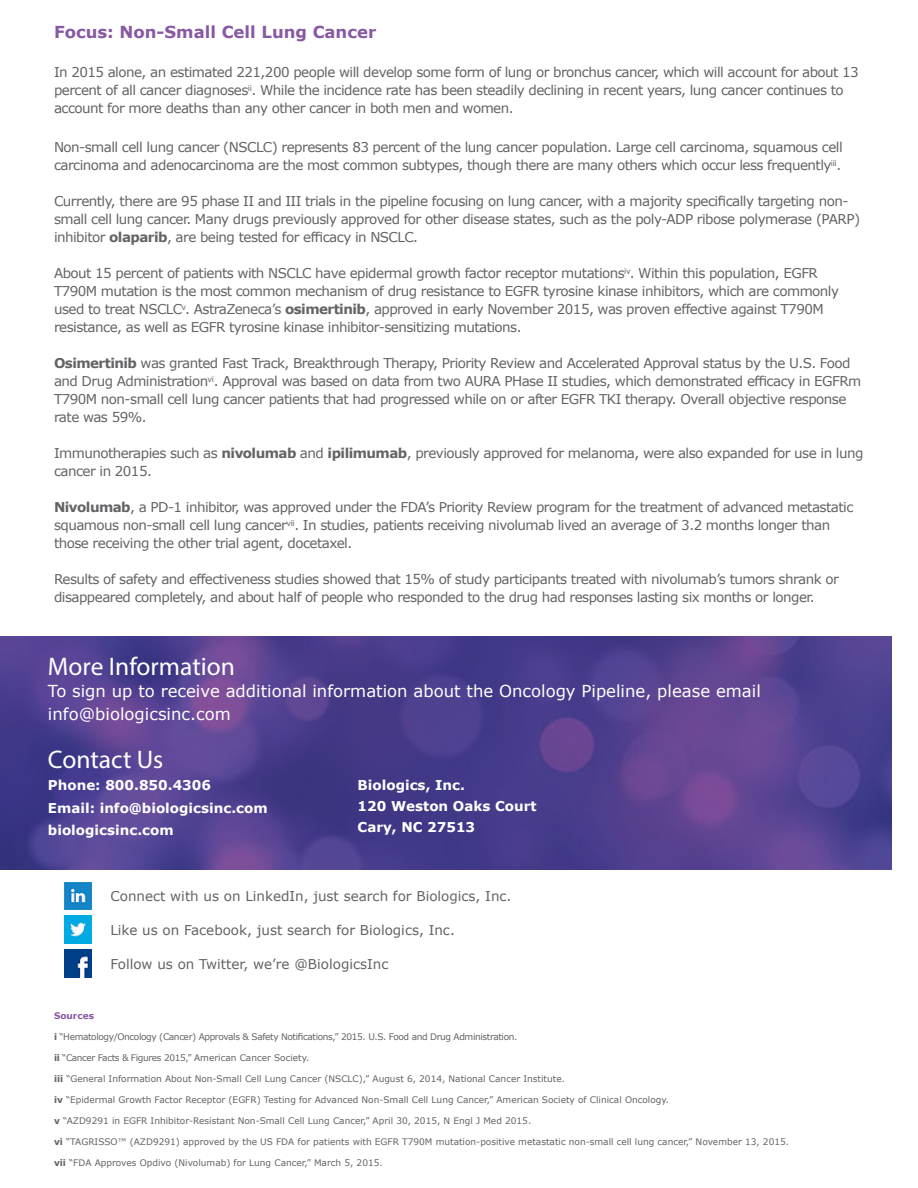
<style>
.page{position:relative;width:918px;height:1188px;background:#fff}
.page>*{position:absolute;margin:0;border:0;box-sizing:border-box;transform-origin:0 0}
.Body_Copy{font:25.5px "Myriad Pro";color:#fff}
.Body_Copy-2{font:16.5px "Verdana";color:#fff}
.Body_Copy-3{font:700 16.5px "Verdana";color:#8859a3}
.Body_Copy-4{font:13.5px/18px "Verdana";letter-spacing:-.04em;color:#636366}
.Body_Copy-5{font:13.5px "Verdana";color:#636366}
.Body_Copy-6{font:700 13.5px "Verdana";color:#fff}
.Body_Copy-7{font:9px "Verdana";color:#636366}
.Body_Copy-8{font:9px "Verdana";letter-spacing:-.04em;color:#636366}
.Body_Copy-9{font:9px "Verdana";letter-spacing:-.02em;color:#636366}
.Body_Copy-10{font:700 9px "Verdana";color:#8859a3}
.s1{font-weight:700}
</style>
<div class="page">
<img style="left:0;top:636px;width:891px;height:234px">
<img style="left:64px;top:916px;width:28px;height:27px">
<img style="left:64px;top:950px;width:28px;height:27px">
<img style="left:64px;top:882px;width:28px;height:28px">
<p class="Body_Copy-3" style="left:54px;top:20px;width:324px">Focus: Non-Small Cell Lung Cancer</p>
<p class="Body_Copy-4" style="left:54px;top:63px;width:806px">In 2015 alone, an estimated 221,200 people will develop some form of lung or bronchus cancer, which will account for about 13 percent of all cancer diagnoses<sup>ii</sup>. While the incidence rate has been steadily declining in recent years, lung cancer continues to account for more deaths than any other cancer in both men and women.</p>
<p class="Body_Copy-4" style="left:54px;top:138px;width:790px">Non-small cell lung cancer (NSCLC) represents 83 percent of the lung cancer population. Large cell carcinoma, squamous cell carcinoma and adenocarcinoma are the most common subtypes, though there are many others which occur less frequently<sup>iii</sup>.</p>
<p class="Body_Copy-4" style="left:54px;top:192px;width:808px">Currently, there are 95 phase II and III trials in the pipeline focusing on lung cancer, with a majority specifically targeting non&shy;small cell lung cancer. Many drugs previously approved for other disease states, such as the poly-ADP ribose polymerase (PARP) inhibitor <span class="s1">olaparib</span>, are being tested for efficacy in NSCLC.</p>
<p class="Body_Copy-4" style="left:54px;top:264px;width:787px">About 15 percent of patients with NSCLC have epidermal growth factor receptor mutations<sup>iv</sup>. Within this population, EGFR T790M mutation is the most common mechanism of drug resistance to EGFR tyrosine kinase inhibitors, which are commonly used to treat NSCLC<sup>v</sup>. AstraZeneca’s <span class="s1">osimertinib</span>, approved in early November 2015, was proven effective against T790M resistance, as well as EGFR tyrosine kinase inhibitor-sensitizing mutations.</p>
<p class="Body_Copy-4" style="left:54px;top:354px;width:809px"><span class="s1">Osimertinib</span> was granted Fast Track, Breakthrough Therapy, Priority Review and Accelerated Approval status by the U.S. Food and Drug Administration<sup>vi</sup>. Approval was based on data from two AURA PHase II studies, which demonstrated efficacy in EGFRm T790M non-small cell lung cancer patients that had progressed while on or after EGFR TKI therapy. Overall objective response rate was 59%.</p>
<p class="Body_Copy-4" style="left:54px;top:444px;width:811px">Immunotherapies such as <span class="s1">nivolumab</span> and <span class="s1">ipilimumab</span>, previously approved for melanoma, were also expanded for use in lung cancer in 2015.</p>
<p class="Body_Copy-4" style="left:54px;top:498px;width:801px"><span class="s1">Nivolumab</span>, a PD-1 inhibitor, was approved under the FDA’s Priority Review program for the treatment of advanced metastatic squamous non-small cell lung cancer<sup>vii</sup>. In studies, patients receiving nivolumab lived an average of 3.2 months longer than those receiving the other trial agent, docetaxel.</p>
<p class="Body_Copy-4" style="left:54px;top:570px;width:786px">Results of safety and effectiveness studies showed that 15% of study participants treated with nivolumab’s tumors shrank or disappeared completely, and about half of people who responded to the drug had responses lasting six months or longer.</p>
<p class="Body_Copy" style="left:48px;top:651px;width:188px">More Information</p>
<p class="Body_Copy-2" style="left:48px;top:680px;width:714px">To sign up to receive additional information about the Oncology Pipeline, please email</p>
<p class="Body_Copy-2" style="left:48px;top:703px;width:184px">info@biologicsinc.com</p>
<p class="Body_Copy" style="left:48px;top:744px;width:117px">Contact Us</p>
<p class="Body_Copy-6" style="left:48px;top:776px;width:165px">Phone: 800.850.4306</p>
<p class="Body_Copy-6" style="left:48px;top:798px;width:221px">Email: info@biologicsinc.com</p>
<p class="Body_Copy-6" style="left:48px;top:821px;width:127px">biologicsinc.com</p>
<p class="Body_Copy-6" style="left:358px;top:775px;width:109px">Biologics, Inc.</p>
<p class="Body_Copy-6" style="left:358px;top:796px;width:180px">120 Weston Oaks Court</p>
<p class="Body_Copy-6" style="left:358px;top:817px;width:119px">Cary, NC 27513</p>
<p class="Body_Copy-5" style="left:110px;top:887px;width:403px">Connect with us on LinkedIn, just search for Biologics, Inc.</p>
<p class="Body_Copy-5" style="left:110px;top:921px;width:346px">Like us on Facebook, just search for Biologics, Inc.</p>
<p class="Body_Copy-5" style="left:110px;top:954px;width:280px">Follow us on Twitter, we’re @BiologicsInc</p>
<p class="Body_Copy-10" style="left:54px;top:1009px;width:42px">Sources</p>
<p class="Body_Copy-8" style="left:54px;top:1031px;width:465px"><span class="s1">i</span> “Hematology/Oncology (Cancer) Approvals &amp; Safety Notifications,” 2015. U.S. Food and Drug Administration.</p>
<p class="Body_Copy-9" style="left:54px;top:1052px;width:257px"><span class="s1">ii</span> “Cancer Facts &amp; Figures 2015,” American Cancer Society.</p>
<p class="Body_Copy-7" style="left:54px;top:1073px;width:513px"><span class="s1">iii</span> “General Information About Non-Small Cell Lung Cancer (NSCLC),” August 6, 2014, National Cancer Institute.</p>
<p class="Body_Copy-7" style="left:54px;top:1094px;width:617px"><span class="s1">iv</span> “Epidermal Growth Factor Receptor (EGFR) Testing for Advanced Non-Small Cell Lung Cancer,” American Society of Clinical Oncology.</p>
<p class="Body_Copy-7" style="left:54px;top:1115px;width:479px"><span class="s1">v</span> “AZD9291 in EGFR Inhibitor-Resistant Non-Small Cell Lung Cancer,” April 30, 2015, N Engl J Med 2015.</p>
<p class="Body_Copy-7" style="left:54px;top:1136px;width:737px"><span class="s1">vi</span> “TAGRISSO™ (AZD9291) approved by the US FDA for patients with EGFR T790M mutation-positive metastatic non-small cell lung cancer,” November 13, 2015.</p>
<p class="Body_Copy-7" style="left:54px;top:1157px;width:330px"><span class="s1">vii</span> “FDA Approves Opdivo (Nivolumab) for Lung Cancer,” March 5, 2015.</p>
</div>
